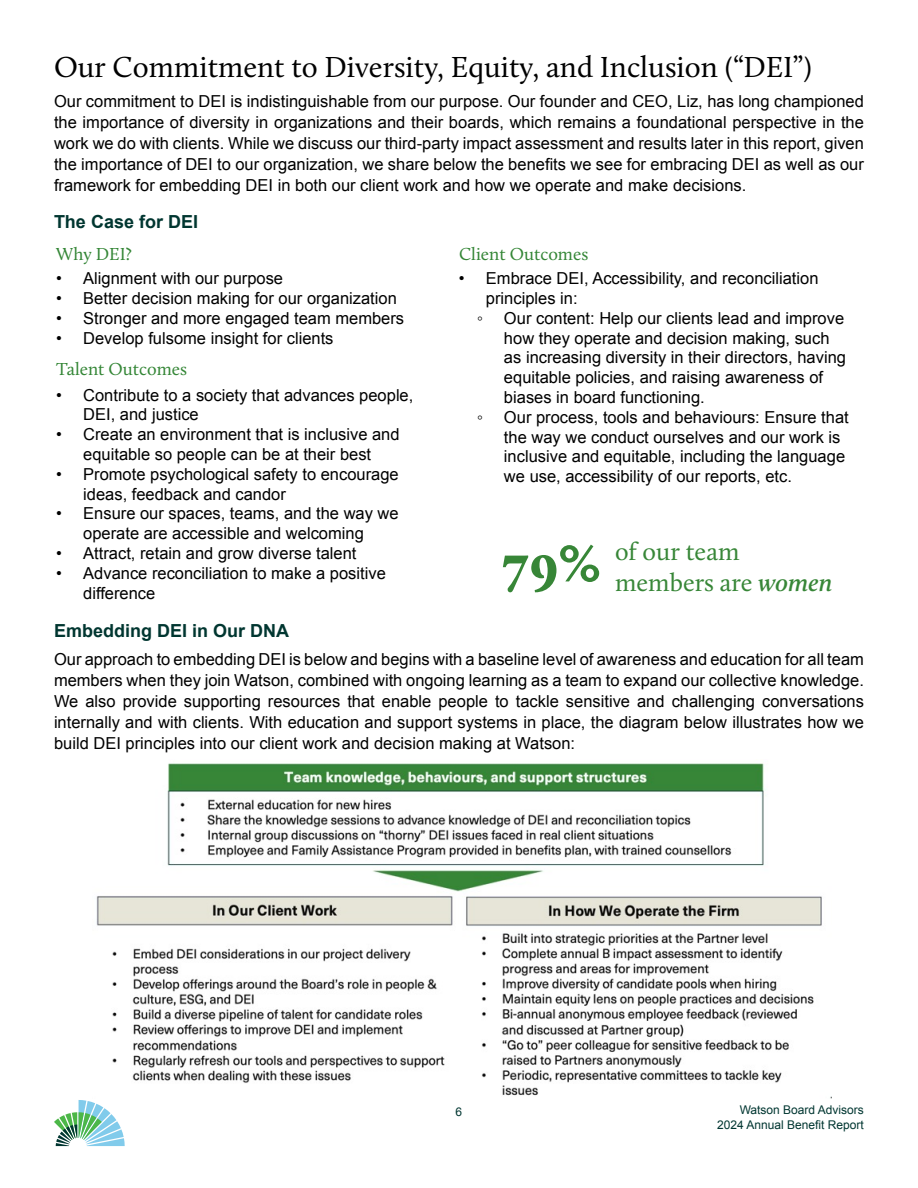
<style>
.page{position:relative;width:918px;height:1188px;background:#fff}
.page>*{position:absolute;margin:0;border:0;box-sizing:border-box;transform-origin:0 0}
.t1{font:30px "Calluna";color:#000}
.t2{font:25.5px/30.6px "Calluna";color:#378637}
.t3{font:18px "Calluna";color:#348636}
.t4{font:700 18px "Arial";color:#003630}
.t5{font:16.5px/19.8px "Arial";color:#000}
.t6{font:12px/14.4px "Arial";color:#003631;text-align:right}
.s1{font-weight:900;font-size:54px}
.s2{font-weight:600;font-style:italic}
</style>
<div class="page">
<svg style="left:54px;top:1100px;width:71px;height:46px"></svg>
<img style="left:96px;top:763px;width:735px;height:335px">
<h1 class="t1" style="left:54px;top:48px;width:759px">Our Commitment to Diversity, Equity, and Inclusion (“DEI”)</h1>
<p class="t5" style="left:54px;top:90px;width:811px;line-height:21px;text-align:justify">Our commitment to DEI is indistinguishable from our purpose. Our founder and CEO, Liz, has long championed the importance of diversity in organizations and their boards, which remains a foundational perspective in the work we do with clients. While we discuss our third-party impact assessment and results later in this report, given the importance of DEI to our organization, we share below the benefits we see for embracing DEI as well as our framework for embedding DEI in both our client work and how we operate and make decisions.</p>
<p class="t4" style="left:54px;top:209px;width:146px">The Case for DEI</p>
<p class="t3" style="left:56px;top:243px;width:77px">Why DEI?</p>
<p class="t5" style="left:56px;top:269px;width:228px">• Alignment with our purpose</p>
<p class="t5" style="left:56px;top:289px;width:342px">• Better decision making for our organization</p>
<p class="t5" style="left:56px;top:308px;width:349px">• Stronger and more engaged team members</p>
<p class="t5" style="left:56px;top:328px;width:279px">• Develop fulsome insight for clients</p>
<p class="t3" style="left:56px;top:358px;width:132px">Talent Outcomes</p>
<p class="t5" style="left:83px;top:385px;width:332px;text-indent:-27px">• Contribute to a society that advances people,<br>DEI, and justice</p>
<p class="t5" style="left:56px;top:425px;width:345px;text-align:center">• Create an environment that is inclusive and equitable so people can be at their best</p>
<p class="t5" style="left:83px;top:464px;width:317px;text-indent:-27px">• Promote psychological safety to encourage ideas, feedback and candor</p>
<p class="t5" style="left:56px;top:504px;width:344px;text-align:center">• Ensure our spaces, teams, and the way we operate are accessible and welcoming</p>
<p class="t5" style="left:56px;top:543px;width:302px">• Attract, retain and grow diverse talent</p>
<p class="t5" style="left:83px;top:563px;width:304px;text-indent:-27px">• Advance reconciliation to make a positive difference</p>
<p class="t4" style="left:54px;top:619px;width:237px">Embedding DEI in Our DNA</p>
<p class="t3" style="left:459px;top:243px;width:131px">Client Outcomes</p>
<p class="t5" style="left:459px;top:269px;width:361px">• Embrace DEI, Accessibility, and reconciliation</p>
<p class="t5" style="left:486px;top:289px;width:93px">principles in:</p>
<p class="t5" style="left:477px;top:308px;width:7px">◦</p>
<p class="t5" style="left:504px;top:308px;width:344px">Our content: Help our clients lead and improve how they operate and decision making, such as increasing diversity in their directors, having equitable policies, and raising awareness of biases in board functioning.</p>
<p class="t5" style="left:477px;top:407px;width:7px">◦</p>
<p class="t5" style="left:504px;top:407px;width:346px">Our process, tools and behaviours: Ensure that the way we conduct ourselves and our work is inclusive and equitable, including the language we use, accessibility of our reports, etc.</p>
<h2 class="t2" style="left:615px;top:536px;width:219px;text-indent:-113px"><span class="s1">79%</span> of our team members are <span class="s2">women</span></h2>
<p class="t5" style="left:54px;top:648px;width:811px;line-height:21px;text-align:justify">Our approach to embedding DEI is below and begins with a baseline level of awareness and education for all team members when they join Watson, combined with ongoing learning as a team to expand our collective knowledge.<br>We also provide supporting resources that enable people to tackle sensitive and challenging conversations internally and with clients. With education and support systems in place, the diagram below illustrates how we build DEI principles into our client work and decision making at Watson:</p>
<p class="t6" style="left:456px;top:1105px;width:8px">6</p>
<p class="t6" style="left:717px;top:1103px;width:148px">Watson Board Advisors<br>2024 Annual Benefit Report</p>
</div>
